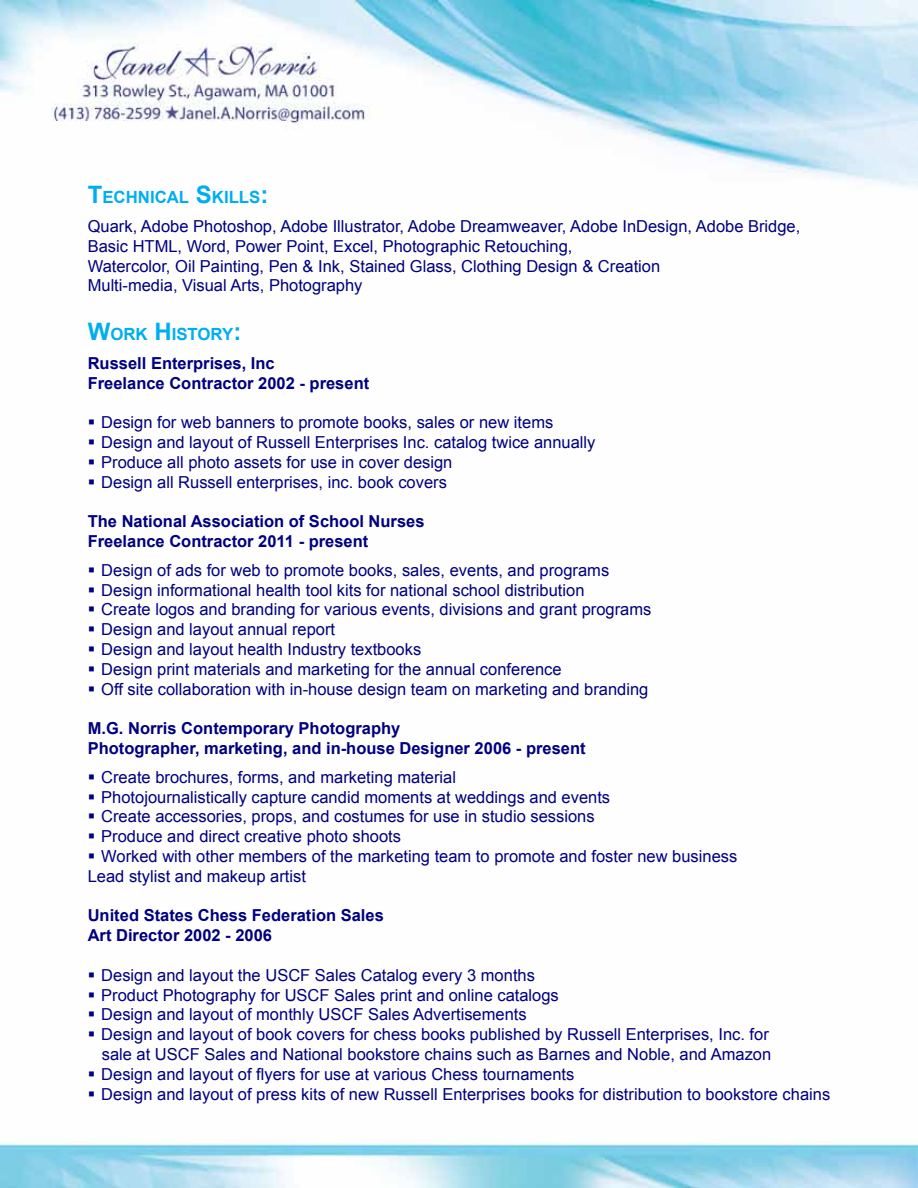
<style>
.page{position:relative;width:918px;height:1188px;background:#fff}
.page>*{position:absolute;margin:0;border:0;box-sizing:border-box;transform-origin:0 0}
.t1{font:700 16.8px "Arial";color:#00aeef}
.t2{font:16.5px/19.8px "Arial";color:#000080}
.t3{font:700 16.5px/19.8px "Arial";color:#000080}
.s1{font-size:24px}
</style>
<div class="page">
<img style="left:0;top:0;width:918px;height:1188px">
<svg style="left:95px;top:428px;width:17px;height:1px"></svg>
<svg style="left:95px;top:448px;width:17px;height:1px"></svg>
<svg style="left:95px;top:468px;width:17px;height:1px"></svg>
<svg style="left:95px;top:488px;width:17px;height:1px"></svg>
<svg style="left:95px;top:576px;width:17px;height:1px"></svg>
<svg style="left:95px;top:596px;width:17px;height:1px"></svg>
<svg style="left:95px;top:615px;width:17px;height:1px"></svg>
<svg style="left:95px;top:635px;width:17px;height:1px"></svg>
<svg style="left:95px;top:655px;width:17px;height:1px"></svg>
<svg style="left:95px;top:675px;width:17px;height:1px"></svg>
<svg style="left:95px;top:695px;width:17px;height:1px"></svg>
<svg style="left:95px;top:783px;width:17px;height:1px"></svg>
<svg style="left:95px;top:803px;width:17px;height:1px"></svg>
<svg style="left:95px;top:822px;width:17px;height:1px"></svg>
<svg style="left:95px;top:842px;width:17px;height:1px"></svg>
<svg style="left:95px;top:862px;width:17px;height:1px"></svg>
<svg style="left:95px;top:981px;width:17px;height:1px"></svg>
<svg style="left:95px;top:1001px;width:17px;height:1px"></svg>
<svg style="left:95px;top:1020px;width:17px;height:1px"></svg>
<svg style="left:95px;top:1040px;width:17px;height:1px"></svg>
<svg style="left:95px;top:1080px;width:17px;height:1px"></svg>
<svg style="left:95px;top:1100px;width:17px;height:1px"></svg>
<p class="t1" style="left:88px;top:186px;width:182px"><span class="s1">T</span>ECHNICAL <span class="s1">S</span>KILLS<span class="s1">:</span></p>
<p class="t2" style="left:88px;top:217px;width:714px">Quark, Adobe Photoshop, Adobe Illustrator, Adobe Dreamweaver, Adobe InDesign, Adobe Bridge, Basic HTML, Word, Power Point, Excel, Photographic Retouching,<br>Watercolor, Oil Painting, Pen &amp; Ink, Stained Glass, Clothing Design &amp; Creation<br>Multi-media, Visual Arts, Photography</p>
<p class="t1" style="left:88px;top:323px;width:155px"><span class="s1">W</span>ORK <span class="s1">H</span> ISTORY<span class="s1">:</span></p>
<p class="t3" style="left:88px;top:354px;width:283px">Russell Enterprises, Inc<br>Freelance Contractor 2002 - present</p>
<p class="t2" style="left:88px;top:413px;width:467px">▪ Design for web banners to promote books, sales or new items</p>
<p class="t2" style="left:88px;top:433px;width:509px">▪ Design and layout of Russell Enterprises Inc. catalog twice annually</p>
<p class="t2" style="left:88px;top:452px;width:366px">▪ Produce all photo assets for use in cover design</p>
<p class="t2" style="left:88px;top:472px;width:361px">▪ Design all Russell enterprises, inc. book covers</p>
<p class="t3" style="left:88px;top:512px;width:338px">The National Association of School Nurses<br>Freelance Contractor 2011 - present</p>
<p class="t2" style="left:88px;top:560px;width:523px">▪ Design of ads for web to promote books, sales, events, and programs</p>
<p class="t2" style="left:88px;top:580px;width:498px">▪ Design informational health tool kits for national school distribution</p>
<p class="t2" style="left:88px;top:600px;width:565px">▪ Create logos and branding for various events, divisions and grant programs</p>
<p class="t2" style="left:88px;top:620px;width:249px">▪ Design and layout annual report</p>
<p class="t2" style="left:88px;top:640px;width:335px">▪ Design and layout health Industry textbooks</p>
<p class="t2" style="left:88px;top:659px;width:475px">▪ Design print materials and marketing for the annual conference</p>
<p class="t2" style="left:88px;top:679px;width:562px">▪ Off site collaboration with in-house design team on marketing and branding</p>
<p class="t3" style="left:88px;top:719px;width:499px">M.G. Norris Contemporary Photography<br>Photographer, marketing, and in-house Designer 2006 - present</p>
<p class="t2" style="left:88px;top:767px;width:370px">▪ Create brochures, forms, and marketing material</p>
<p class="t2" style="left:88px;top:787px;width:524px">▪ Photojournalistically capture candid moments at weddings and events</p>
<p class="t2" style="left:88px;top:807px;width:508px">▪ Create accessories, props, and costumes for use in studio sessions</p>
<p class="t2" style="left:88px;top:827px;width:315px">▪ Produce and direct creative photo shoots</p>
<p class="t2" style="left:88px;top:846px;width:651px">▪ Worked with other members of the marketing team to promote and foster new business<br>Lead stylist and makeup artist</p>
<p class="t3" style="left:88px;top:906px;width:298px">United States Chess Federation Sales<br>Art Director 2002 - 2006</p>
<p class="t2" style="left:88px;top:965px;width:449px">▪ Design and layout the USCF Sales Catalog every 3 months</p>
<p class="t2" style="left:88px;top:985px;width:473px">▪ Product Photography for USCF Sales print and online catalogs</p>
<p class="t2" style="left:88px;top:1005px;width:441px">▪ Design and layout of monthly USCF Sales Advertisements</p>
<p class="t2" style="left:88px;top:1025px;width:685px;text-align:right">▪ Design and layout of book covers for chess books published by Russell Enterprises, Inc. for sale at USCF Sales and National bookstore chains such as Barnes and Noble, and Amazon</p>
<p class="t2" style="left:88px;top:1064px;width:488px">▪ Design and layout of flyers for use at various Chess tournaments</p>
<p class="t2" style="left:88px;top:1084px;width:744px">▪ Design and layout of press kits of new Russell Enterprises books for distribution to bookstore chains</p>
</div>
